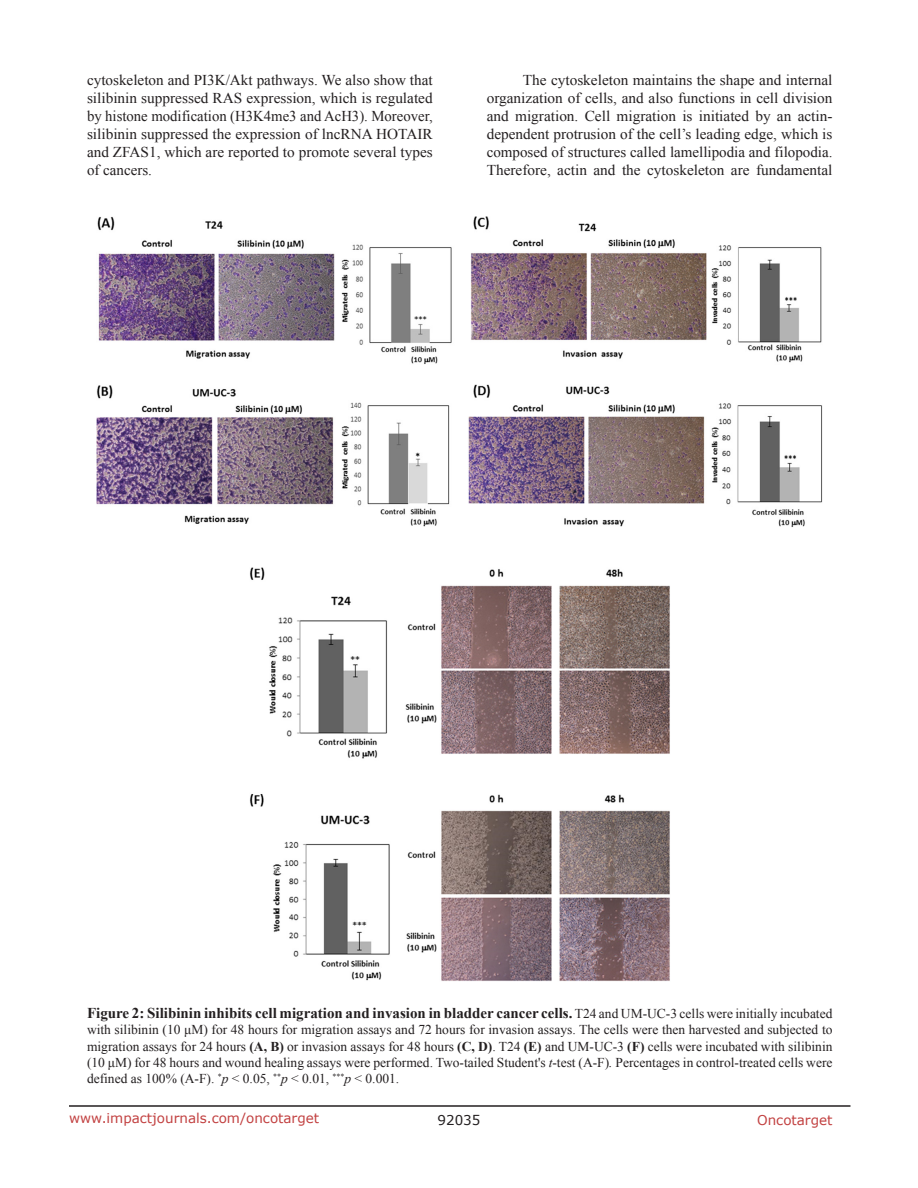
<style>
.page{position:relative;width:918px;height:1188px;background:#fff}
.page>*{position:absolute;margin:0;border:0;box-sizing:border-box;transform-origin:0 0}
.BodyText{font:15px/18px "Times New Roman";color:#231f20;text-align:justify}
.figuretext{font:700 15px "Times New Roman";color:#231f20}
.figuretext-2{font:13.5px/16.2px "Times New Roman";color:#231f20;text-align:justify}
.t1{font:13.5px "Verdana";color:#c24141}
.t2{font:13.5px "Verdana";color:#231f20}
.s1{font-weight:400;font-size:13.5px}
.s2{font-weight:700}
.s3{font-style:italic}
</style>
<div class="page">
<hr style="left:69px;top:1105px;width:781px;height:2px;background:#231f20">
<img style="left:97px;top:216px;width:726px;height:311px">
<img style="left:250px;top:567px;width:420px;height:414px">
<p class="BodyText" style="left:87px;top:71px;width:347px">cytoskeleton and PI3K/Akt pathways. We also show that silibinin suppressed RAS expression, which is regulated by histone modification (H3K4me3 and AcH3). Moreover, silibinin suppressed the expression of lncRNA HOTAIR and ZFAS1, which are reported to promote several types of cancers.</p>
<p class="BodyText" style="left:487px;top:71px;width:347px;text-indent:36px">The cytoskeleton maintains the shape and internal organization of cells, and also functions in cell division and migration. Cell migration is initiated by an actin&shy;dependent protrusion of the cell’s leading edge, which is composed of structures called lamellipodia and filopodia.<br>Therefore, actin and the cytoskeleton are fundamental</p>
<p class="figuretext" style="left:87px;top:1003px;width:747px">Figure 2: Silibinin inhibits cell migration and invasion in bladder cancer cells. <span class="s1">T24 and UM-UC-3 cells were initially incubated</span></p>
<p class="figuretext-2" style="left:87px;top:1022px;width:747px">with silibinin (10 μM) for 48 hours for migration assays and 72 hours for invasion assays. The cells were then harvested and subjected to migration assays for 24 hours <span class="s2">(A, B)</span> or invasion assays for 48 hours <span class="s2">(C, D)</span>. T24 <span class="s2">(E)</span> and UM-UC-3 <span class="s2">(F)</span> cells were incubated with silibinin (10 μM) for 48 hours and wound healing assays were performed. Two-tailed Student's <span class="s3">t</span>-test (A-F)<span class="s3">.</span> Percentages in control-treated cells were defined as 100% (A-F). <sup>*</sup><span class="s3">p</span> &lt; 0.05, <sup>**</sup><span class="s3">p</span> &lt; 0.01, <sup>***</sup><span class="s3">p</span> &lt; 0.001.</p>
<p class="t1" style="left:69px;top:1109px;width:252px">www.impactjournals.com/oncotarget</p>
<p class="t2" style="left:438px;top:1111px;width:44px">92035</p>
<p class="t1" style="left:757px;top:1111px;width:77px">Oncotarget</p>
</div>
